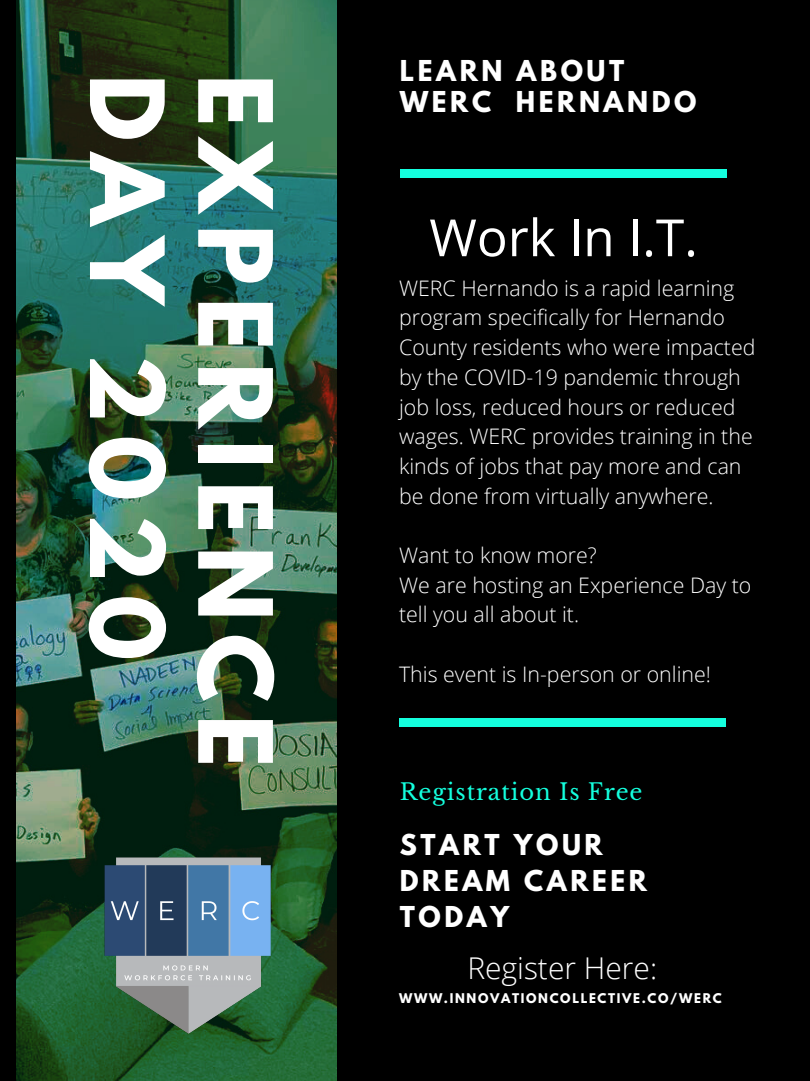
<style>
.page{position:relative;width:810px;height:1081px;background:#fff}
.page>*{position:absolute;margin:0;border:0;box-sizing:border-box;transform-origin:0 0}
.t1{font:700 90.56px/108.2px "League Spartan";letter-spacing:.14em;color:#fff}
.t2{font:51.25px "Open Sans";color:#fff}
.t3{font:300 30px "Open Sans";color:#fff}
.t4{font:700 25.44px/36.1px "League Spartan";letter-spacing:.14em;color:#fff}
.t5{font:22.62px "Libre Baskerville";letter-spacing:.04em;color:#14ffde}
.t6{font:300 21.38px/29.6px "Open Sans";color:#fff}
.t7{font:700 11.88px "League Spartan";letter-spacing:.14em;color:#fff}
</style>
<div class="page">
<div style="left:0;top:0;width:810px;height:1080px;background:#000"></div>
<img style="left:17px;top:0;width:320px;height:1080px">
<div style="left:400px;top:170px;width:327px;height:7px;background:#14ffde"></div>
<div style="left:399px;top:718px;width:327px;height:7px;background:#14ffde"></div>
<img style="left:81px;top:832px;width:216px;height:216px">
<h1 class="t1" style="left:277px;top:74px;width:694px;rotate:90deg">EXPERIENCE<br>DAY 2020</h1>
<p class="t4" style="left:400px;top:59px;width:298px;line-height:30.3px">LEARN ABOUT<br>WERC HERNANDO</p>
<h2 class="t2" style="left:429px;top:201px;width:270px">Work In I.T.</h2>
<p class="t6" style="left:399px;top:272px;width:358px">WERC Hernando is a rapid learning program specifically for Hernando County residents who were impacted by the COVID-19 pandemic through job loss, reduced hours or reduced wages. WERC provides training in the kinds ofjobs that pay more and can be done from virtually anywhere.</p>
<p class="t6" style="left:399px;top:539px;width:354px">Want to know more?<br>We are hosting an Experience Day to tell you all about it.</p>
<p class="t6" style="left:399px;top:658px;width:313px">This event is In-person or online!</p>
<p class="t5" style="left:400px;top:778px;width:244px">Registration Is Free</p>
<p class="t4" style="left:400px;top:829px;width:249px">START YOUR<br>DREAM CAREER<br>TODAY</p>
<h3 class="t3" style="left:467px;top:946px;width:191px">Register Here:</h3>
<p class="t7" style="left:399px;top:991px;width:324px">WWW.INNOVATIONCOLLECTIVE.CO/WERC</p>
</div>
